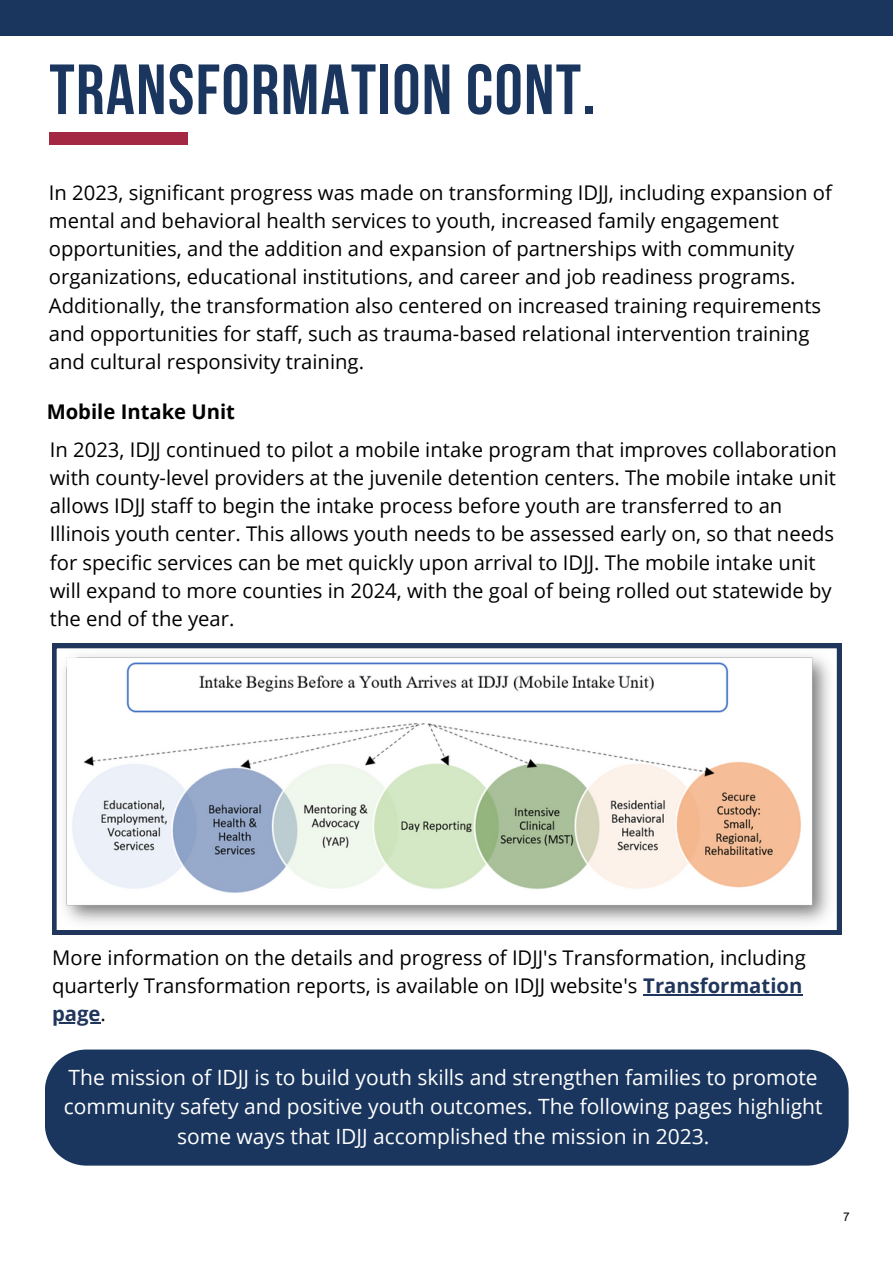
<style>
.page{position:relative;width:893px;height:1264px;background:#fff}
.page>*{position:absolute;margin:0;border:0;box-sizing:border-box;transform-origin:0 0}
.t1{font:700 70.8px "Bebas Neue";letter-spacing:.02em;color:#1a365e}
.t2{font:21px/29.2px "Open Sans";color:#fff;text-align:center}
.t3{font:20.25px/28.2px "Open Sans";color:#000}
.t4{font:700 20.25px "Open Sans";color:#000}
.t5{font:12px "Arial";color:#000}
.s1{font-weight:700;color:#21365c}
</style>
<div class="page">
<div style="left:0;top:0;width:892px;height:36px;background:#1a365e"></div>
<div style="left:49px;top:132px;width:139px;height:13px;background:#a42744"></div>
<svg style="left:52px;top:644px;width:789px;height:290px"></svg>
<div style="left:45px;top:1049px;width:803px;height:116px;background:#1a365e"></div>
<hr style="left:643px;top:994px;width:159px;height:1px;background:#21365c">
<hr style="left:52px;top:1022px;width:49px;height:1px;background:#21365c">
<p class="t1" style="left:49px;top:61px;width:547px">TRANSFORMATION CONT.</p>
<p class="t3" style="left:49px;top:178px;width:784px">In 2023, significant progress was made on transforming IDJJ, including expansion of mental and behavioral health services to youth, increased family engagement opportunities, and the addition and expansion of partnerships with community organizations, educational institutions, and career and job readiness programs.<br>Additionally, the transformation also centered on increased training requirements and opportunities for staff, such as trauma-based relational intervention training and cultural responsivity training.</p>
<p class="t4" style="left:47px;top:397px;width:190px">Mobile Intake Unit</p>
<p class="t3" style="left:50px;top:435px;width:788px">In 2023, IDJJ continued to pilot a mobile intake program that improves collaboration with county-level providers at the juvenile detention centers. The mobile intake unit allows IDJJ staff to begin the intake process before youth are transferred to an Illinois youth center. This allows youth needs to be assessed early on, so that needs for specific services can be met quickly upon arrival to IDJJ. The mobile intake unit will expand to more counties in 2024, with the goal of being rolled out statewide by the end of the year.</p>
<p class="t3" style="left:52px;top:942px;width:755px">More information on the details and progress of IDJJ's Transformation, including quarterly Transformation reports, is available on IDJJ website's <span class="s1">Transformation page</span>.</p>
<p class="t2" style="left:64px;top:1062px;width:760px">The mission of IDJJ is to build youth skills and strengthen families to promote community safety and positive youth outcomes. The following pages highlight some ways that IDJJ accomplished the mission in 2023.</p>
<p class="t5" style="left:843px;top:1208px;width:8px">7</p>
</div>
